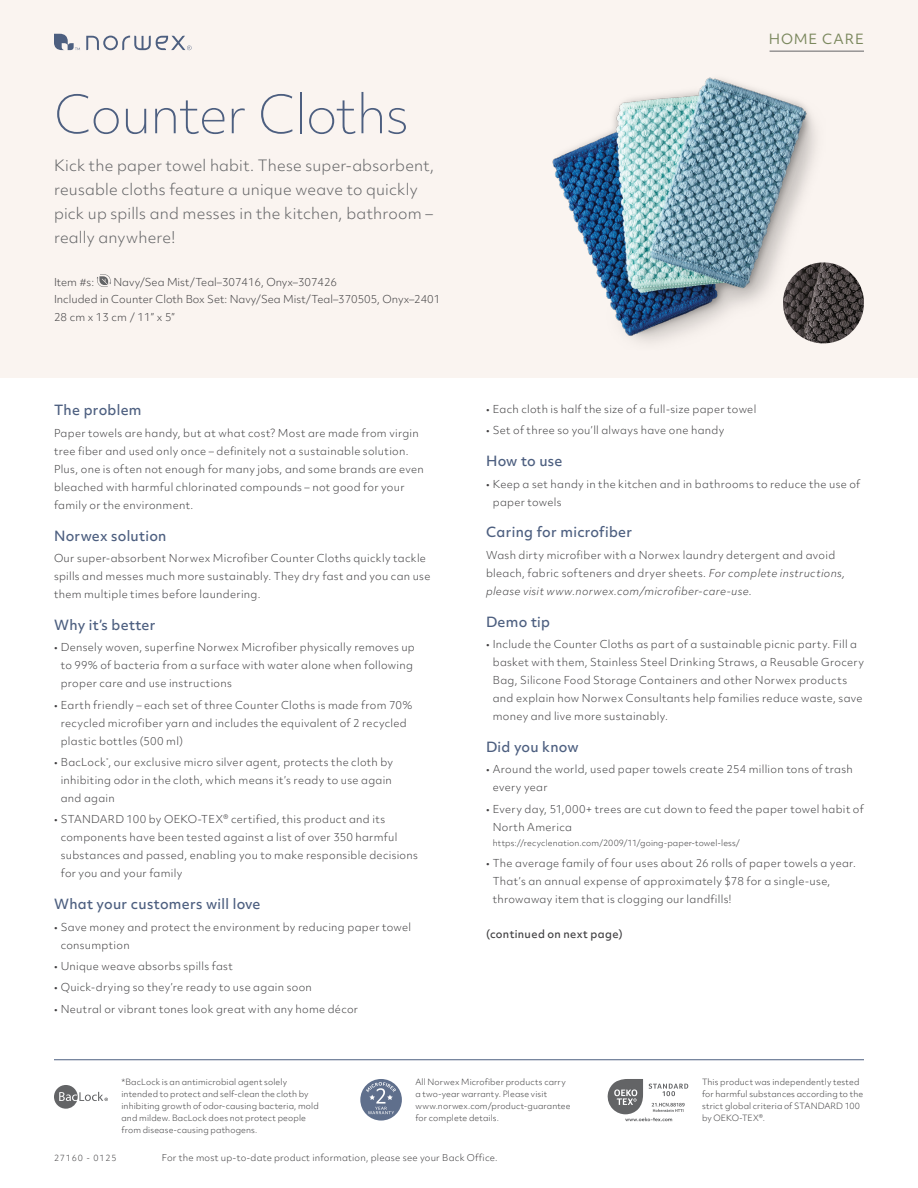
<style>
.page{position:relative;width:918px;height:1188px;background:#fff}
.page>*{position:absolute;margin:0;border:0;box-sizing:border-box;transform-origin:0 0}
.t1{font:100 51px "Objektiv Mk 2";letter-spacing:-.02em;color:#4d5f80}
.t2{font:300 15px/24px "Objektiv Mk 2";letter-spacing:.015em;color:#636466}
.t3{font:500 13.5px "Objektiv Mk 2";letter-spacing:.02em;color:#4d5f80}
.t4{font:13.5px "Objektiv Mk 2";letter-spacing:.065em;color:#7b885e}
.t5{font:300 10.5px/18px "Objektiv Mk 2";letter-spacing:.03em;color:#414042}
.t6{font:300 10.5px/16.5px "Objektiv Mk 2";color:#414042}
.t7{font:500 10.5px "Objektiv Mk 2";letter-spacing:.035em;color:#414042}
.t8{font:300 9px "Objektiv Mk 2";letter-spacing:.02em;color:#414042}
.t9{font:300 8.25px/12px "Objektiv Mk 2";letter-spacing:.015em;color:#414042}
.t10{font:300 8.25px "Objektiv Mk 2";letter-spacing:.1em;color:#414042}
.s1{font-style:italic}
</style>
<div class="page">
<div style="left:0;top:0;width:918px;height:378px;background:#faf4f0"></div>
<img style="left:552px;top:50px;width:273px;height:294px">
<svg style="left:86px;top:36px;width:106px;height:14px"></svg>
<svg style="left:54px;top:34px;width:26px;height:16px"></svg>
<hr style="left:54px;top:1059px;width:810px;height:1px;background:#4d5f80">
<hr style="left:770px;top:51px;width:94px;height:1px;background:#636466">
<svg style="left:97px;top:274px;width:14px;height:13px"></svg>
<img style="left:783px;top:262px;width:81px;height:81px;border-radius:40px">
<svg style="left:360px;top:1079px;width:42px;height:42px"></svg>
<svg style="left:366px;top:1082px;width:30px;height:32px"></svg>
<svg style="left:607px;top:1079px;width:81px;height:42px"></svg>
<svg style="left:54px;top:1085px;width:54px;height:24px"></svg>
<h1 class="t1" style="left:54px;top:79px;width:356px">Counter Cloths</h1>
<h2 class="t2" style="left:54px;top:153px;width:382px">Kick the paper towel habit. These super-absorbent, reusable cloths feature a unique weave to quickly pick up spills and messes in the kitchen, bathroom – really anywhere!</h2>
<p class="t5" style="left:54px;top:273px;width:42px">Item #s:</p>
<p class="t6" style="left:54px;top:274px;width:388px;text-indent:60px">Navy/Sea Mist/Teal–307416, Onyx–307426<br>Included in Counter Cloth Box Set: Navy/Sea Mist/Teal–370505, Onyx–2401</p>
<p class="t5" style="left:54px;top:308px;width:123px">28 cm x 13 cm / 11” x 5”</p>
<p class="t3" style="left:54px;top:401px;width:89px">The problem</p>
<p class="t5" style="left:54px;top:424px;width:371px">Paper towels are handy, but at what cost? Most are made from virgin tree fiber and used only once – definitely not a sustainable solution.<br>Plus, one is often not enough for many jobs, and some brands are even bleached with harmful chlorinated compounds – not good for your family or the environment.</p>
<p class="t3" style="left:54px;top:526px;width:114px">Norwex solution</p>
<p class="t5" style="left:54px;top:549px;width:378px">Our super-absorbent Norwex Microfiber Counter Cloths quickly tackle spills and messes much more sustainably. They dry fast and you can use them multiple times before laundering.</p>
<p class="t3" style="left:54px;top:615px;width:103px">Why it’s better</p>
<p class="t5" style="left:61px;top:638px;width:356px;text-indent:-7px">• Densely woven, superfine Norwex Microfiber physically removes up to 99% of bacteria from a surface with water alone when following proper care and use instructions</p>
<p class="t5" style="left:61px;top:696px;width:353px;text-indent:-7px">• Earth friendly – each set of three Counter Cloths is made from 70% recycled microfiber yarn and includes the equivalent of 2 recycled plastic bottles (500 ml)</p>
<p class="t5" style="left:61px;top:753px;width:334px;text-indent:-7px">• BacLock<sup>*</sup>, our exclusive micro silver agent, protects the cloth by inhibiting odor in the cloth, which means it’s ready to use again and again</p>
<p class="t5" style="left:61px;top:810px;width:359px;text-indent:-7px">• STANDARD 100 by OEKO-TEX® certified, this product and its components have been tested against a list of over 350 harmful substances and passed, enabling you to make responsible decisions for you and your family</p>
<p class="t3" style="left:54px;top:895px;width:208px">What your customers will love</p>
<p class="t5" style="left:61px;top:918px;width:352px;text-indent:-7px">• Save money and protect the environment by reducing paper towel consumption</p>
<p class="t5" style="left:54px;top:957px;width:181px">• Unique weave absorbs spills fast</p>
<p class="t5" style="left:54px;top:978px;width:259px">• Quick-drying so they’re ready to use again soon</p>
<p class="t5" style="left:54px;top:1000px;width:306px">• Neutral or vibrant tones look great with any home décor</p>
<p class="t4" style="left:769px;top:30px;width:97px">HOME CARE</p>
<p class="t5" style="left:486px;top:400px;width:272px">• Each cloth is half the size of a full-size paper towel</p>
<p class="t5" style="left:486px;top:421px;width:240px">• Set of three so you’ll always have one handy</p>
<p class="t3" style="left:486px;top:452px;width:78px">How to use</p>
<p class="t5" style="left:493px;top:475px;width:369px;text-indent:-7px">• Keep a set handy in the kitchen and in bathrooms to reduce the use of paper towels</p>
<p class="t3" style="left:486px;top:523px;width:148px">Caring for microfiber</p>
<p class="t5" style="left:486px;top:546px;width:361px">Wash dirty microfiber with a Norwex laundry detergent and avoid bleach, fabric softeners and dryer sheets. <span class="s1">For complete instructions, please visit www.norwex.com/microfiber-care-use.</span></p>
<p class="t3" style="left:486px;top:612px;width:66px">Demo tip</p>
<p class="t5" style="left:493px;top:635px;width:373px;text-indent:-7px">• Include the Counter Cloths as part of a sustainable picnic party. Fill a basket with them, Stainless Steel Drinking Straws, a Reusable Grocery Bag, Silicone Food Storage Containers and other Norwex products and explain how Norwex Consultants help families reduce waste, save money and live more sustainably.</p>
<p class="t3" style="left:486px;top:737px;width:94px">Did you know</p>
<p class="t5" style="left:493px;top:760px;width:362px;text-indent:-7px">• Around the world, used paper towels create 254 million tons of trash every year</p>
<p class="t5" style="left:493px;top:800px;width:373px;text-indent:-7px">• Every day, 51,000+ trees are cut down to feed the paper towel habit of<br>North America</p>
<p class="t9" style="left:493px;top:837px;width:249px">https://recyclenation.com/2009/11/going-paper-towel-less/</p>
<p class="t5" style="left:493px;top:854px;width:365px;text-indent:-7px">• The average family of four uses about 26 rolls of paper towels a year.<br>That’s an annual expense of approximately $78 for a single-use, throwaway item that is clogging our landfills!</p>
<p class="t7" style="left:486px;top:927px;width:138px">(continued on next page)</p>
<p class="t9" style="left:122px;top:1076px;width:199px">*BacLock is an antimicrobial agent solely intended to protect and self-clean the cloth by inhibiting growth of odor-causing bacteria, mold and mildew. BacLock does not protect people from disease-causing pathogens.</p>
<p class="t9" style="left:415px;top:1076px;width:157px">All Norwex Microfiber products carry a two-year warranty. Please visit www.norwex.com/product-guarantee for complete details.</p>
<p class="t9" style="left:702px;top:1076px;width:163px">This product was independently tested for harmful substances according to the strict global criteria of STANDARD 100 by OEKO-TEX®.</p>
<p class="t10" style="left:54px;top:1152px;width:64px">27160 - 0125</p>
<p class="t8" style="left:162px;top:1151px;width:337px">For the most up-to-date product information, please see your Back Office.</p>
</div>
